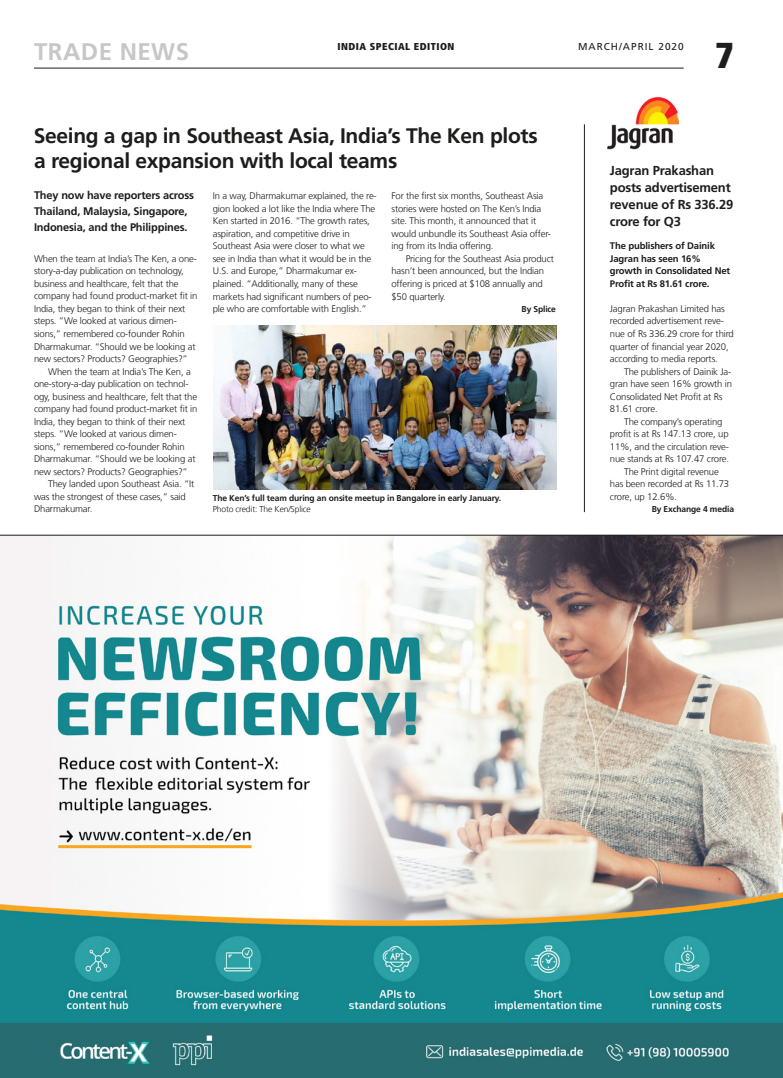
<style>
.page{position:relative;width:783px;height:1078px;background:#fff}
.page>*{position:absolute;margin:0;border:0;box-sizing:border-box;transform-origin:0 0}
.t1{font:900 condensed 36px "Frutiger LT Com";color:#1d1d1b}
.t2{font:700 24px "Frutiger LT Com";letter-spacing:.02em;color:#c7c7c6}
.t3{font:700 21px/25px "Frutiger LT Com";letter-spacing:-.015em;color:#1d1d1b}
.t4{font:700 13px/17px "Frutiger LT Com";letter-spacing:-.015em;color:#1d1d1b}
.t5{font:700 11px/16px "Frutiger LT Com";letter-spacing:-.015em;color:#1d1d1b}
.t6{font:900 condensed 10px "Frutiger LT Com";letter-spacing:.05em;color:#1d1d1b}
.t7{font:10px "Frutiger LT Com";letter-spacing:.1em;color:#1d1d1b}
.t8{font:300 9.5px/12.5px "Frutiger LT Com";letter-spacing:-.015em;color:#1d1d1b}
.t9{font:700 9.5px/12.5px "Frutiger LT Com";letter-spacing:-.015em;color:#1d1d1b}
.t10{font:700 8.5px "Frutiger LT Com";letter-spacing:-.015em;color:#1d1d1b}
.t11{font:300 8.5px "Frutiger LT Com";letter-spacing:-.015em;color:#1d1d1b}
</style>
<div class="page">
<hr style="left:34px;top:68px;width:649px;height:1px;background:#1d1d1b">
<img style="left:213px;top:326px;width:343px;height:163px">
<hr style="left:584px;top:124px;width:1px;height:388px;background:#1d1d1b">
<img style="left:607px;top:96px;width:71px;height:53px">
<img style="left:0;top:536px;width:6px;height:481px">
<img style="left:6px;top:536px;width:776px;height:541px">
<hr style="left:0;top:535px;width:782px;height:1px;background:#1d1d1b">
<h2 class="t2" style="left:34px;top:37px;width:157px">TRADE NEWS</h2>
<h1 class="t1" style="left:715px;top:34px;width:20px">7</h1>
<p class="t6" style="left:337px;top:40px;width:118px">INDIA SPECIAL EDITION</p>
<p class="t7" style="left:578px;top:41px;width:107px">MARCH/APRIL 2020</p>
<h3 class="t3" style="left:34px;top:123px;width:505px">Seeing a gap in Southeast Asia, India’s The Ken plots a regional expansion with local teams</h3>
<p class="t5" style="left:34px;top:187px;width:161px">They now have reporters across<br>Thailand, Malaysia, Singapore,<br>Indonesia, and the Philippines.</p>
<p class="t8" style="left:34px;top:252px;width:165px">When the team at India’s The Ken, a one&shy;story-a-day publication on technology, business and healthcare, felt that the company had found product-market fit in India, they began to think of their next steps. “We looked at various dimen&shy;sions,” remembered co-founder Rohin Dharmakumar. “Should we be looking at new sectors? Products? Geographies?”</p>
<p class="t8" style="left:34px;top:365px;width:165px;text-indent:14px">When the team at India’s The Ken, a one-story-a-day publication on technol&shy;ogy, business and healthcare, felt that the company had found product-market fit in India, they began to think of their next steps. “We looked at various dimen&shy;sions,” remembered co-founder Rohin Dharmakumar. “Should we be looking at new sectors? Products? Geographies?”</p>
<p class="t8" style="left:34px;top:477px;width:162px;text-indent:14px">They landed upon Southeast Asia. “It was the strongest of these cases,” said<br>Dharmakumar.</p>
<p class="t8" style="left:213px;top:190px;width:165px">In a way, Dharmakumar explained, the re&shy;gion looked a lot like the India where The Ken started in 2016. “The growth rates, aspiration, and competitive drive in Southeast Asia were closer to what we see in India than what it would be in the U.S. and Europe,” Dharmakumar ex&shy;plained. “Additionally, many of these markets had significant numbers of peo&shy;ple who are comfortable with English.”</p>
<p class="t8" style="left:391px;top:190px;width:161px">For the first six months, Southeast Asia stories were hosted on The Ken’s India site. This month, it announced that it would unbundle its Southeast Asia offer&shy;ing from its India offering.</p>
<p class="t8" style="left:391px;top:252px;width:164px;text-indent:14px">Pricing for the Southeast Asia product hasn’t been announced, but the Indian offering is priced at $108 annually and $50 quarterly.</p>
<p class="t10" style="left:521px;top:304px;width:36px">By Splice</p>
<p class="t10" style="left:213px;top:493px;width:290px">The Ken’s full team during an onsite meetup in Bangalore in early January.</p>
<p class="t11" style="left:213px;top:504px;width:99px">Photo credit: The Ken/Splice</p>
<h3 class="t4" style="left:609px;top:162px;width:125px">Jagran Prakashan posts advertisement revenue of Rs 336.29 crore for Q3</h3>
<p class="t9" style="left:609px;top:240px;width:122px">The publishers of Dainik<br>Jagran has seen 16% growth in Consolidated Net<br>Profit at Rs 81.61 crore.</p>
<p class="t8" style="left:609px;top:302px;width:125px">Jagran Prakashan Limited has recorded advertisement reve&shy;nue of Rs 336.29 crore for third quarter of financial year 2020, according to media reports.</p>
<p class="t8" style="left:609px;top:365px;width:124px;text-indent:14px">The publishers of Dainik Ja&shy;gran have seen 16% growth in<br>Consolidated Net Profit at Rs<br>81.61 crore.</p>
<p class="t8" style="left:624px;top:415px;width:100px">The company’s operating</p>
<p class="t8" style="left:609px;top:427px;width:120px">profit is at Rs 147.13 crore, up</p>
<p class="t8" style="left:609px;top:440px;width:121px">11%, and the circulation reve-</p>
<p class="t8" style="left:609px;top:452px;width:121px">nue stands at Rs 107.47 crore.</p>
<p class="t8" style="left:624px;top:465px;width:96px">The Print digital revenue</p>
<p class="t8" style="left:609px;top:477px;width:121px">has been recorded at Rs 11.73</p>
<p class="t8" style="left:609px;top:490px;width:69px">crore, up 12.6%.</p>
<p class="t10" style="left:651px;top:504px;width:84px">By Exchange 4 media</p>
</div>
